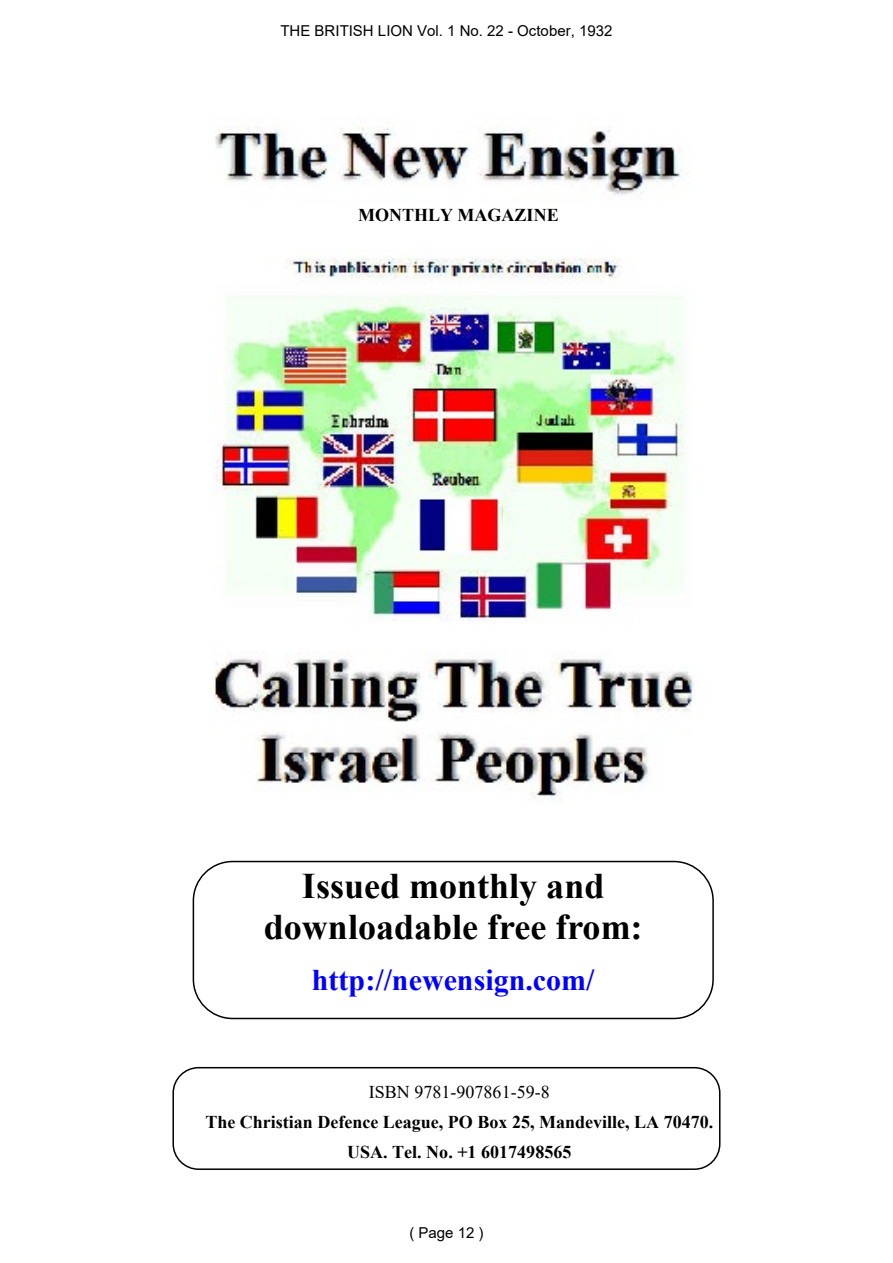
<style>
.page{position:relative;width:893px;height:1263px;background:#fff}
.page>*{position:absolute;margin:0;border:0;box-sizing:border-box;transform-origin:0 0}
.t1{font:700 36px/41.4px "Times New Roman";color:#000;text-align:center}
.t2{font:700 30px "Times New Roman";color:#00f}
.t3{font:700 18px/30px "Times New Roman";color:#000;text-align:center}
.t4{font:18px "Times New Roman";color:#000}
.t5{font:15px "Arial";color:#000}
</style>
<div class="page">
<img style="left:212px;top:126px;width:482px;height:676px">
<div style="left:193px;top:861px;width:521px;height:158px;border:2px solid #000;border-radius:39px"></div>
<div style="left:291px;top:203px;width:335px;height:46px;background:#fff"></div>
<div style="left:172px;top:1067px;width:548px;height:103px;border:2px solid #000;border-radius:25px"></div>
<p class="t5" style="left:280px;top:25px;width:333px">THE BRITISH LION Vol. 1 No. 22 - October, 1932</p>
<p class="t3" style="left:358px;top:202px;width:202px">MONTHLY MAGAZINE</p>
<h1 class="t1" style="left:264px;top:868px;width:380px">Issued monthly and downloadable free from:</h1>
<h2 class="t2" style="left:312px;top:970px;width:284px">http://newensign.com/</h2>
<p class="t4" style="left:369px;top:1085px;width:182px">ISBN 9781-907861-59-8</p>
<p class="t3" style="left:205px;top:1108px;width:509px">The Christian Defence League, PO Box 25, Mandeville, LA 70470.<br>USA. Tel. No. +1 6017498565</p>
<p class="t5" style="left:409px;top:1227px;width:76px">( Page 12 )</p>
</div>
